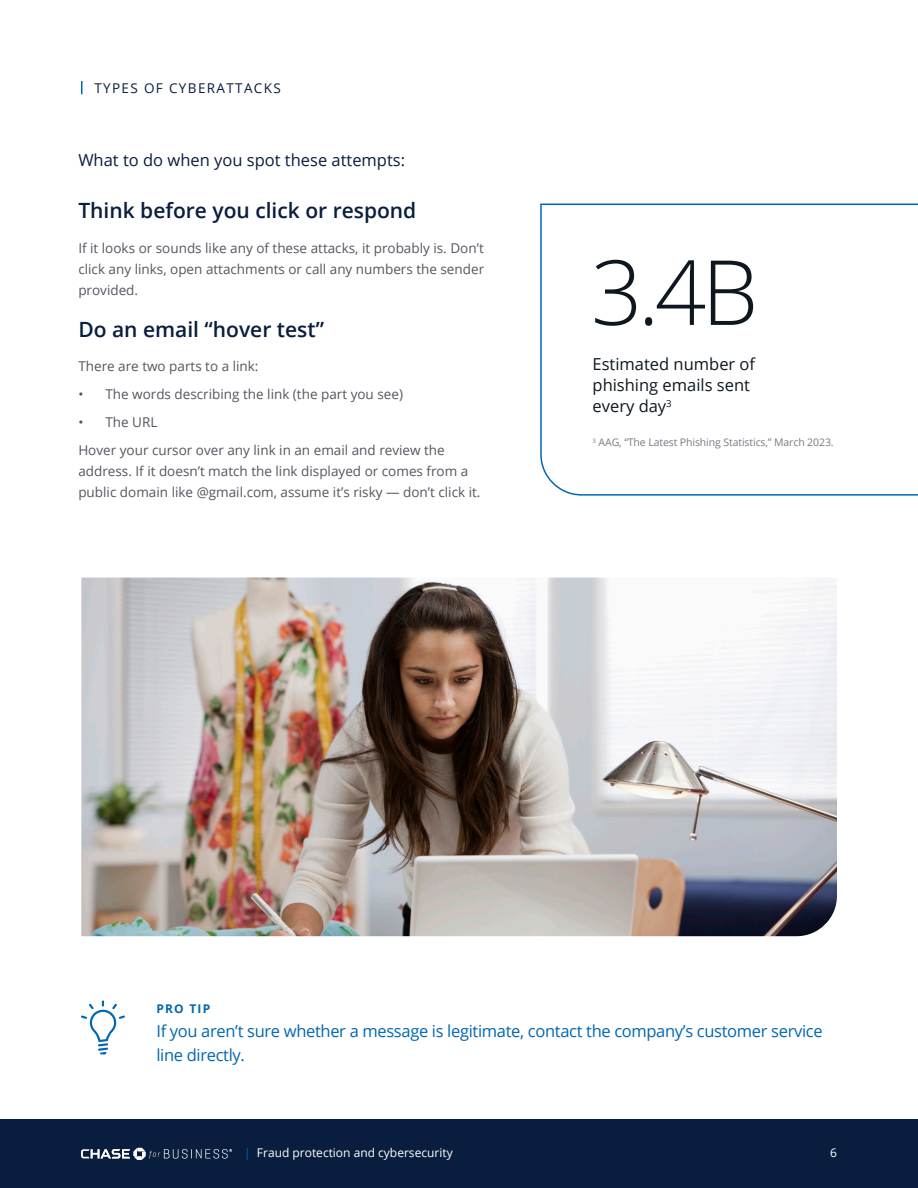
<style>
.page{position:relative;width:918px;height:1188px;background:#fff}
.page>*{position:absolute;margin:0;border:0;box-sizing:border-box;transform-origin:0 0}
.t1{font:300 90px "Open Sans";color:#0e171f}
.t2{font:600 21px "Open Sans";color:#091d3f}
.t3{font:16.5px/24px "Open Sans";letter-spacing:-.02em;color:#0067b1}
.t4{font:16.5px/21px "Open Sans";color:#0e171f}
.t5{font:16.5px "Open Sans";color:#091d3f}
.t6{font:13.5px/21px "Open Sans";color:#52575f;text-align:justify}
.t7{font:13.5px "Open Sans";letter-spacing:.1em;color:#091d3f}
.t8{font:12px "Open Sans";color:#fff}
.t9{font:700 12px "Open Sans";letter-spacing:.1em;color:#0067b1}
.t10{font:10.5px "Open Sans";letter-spacing:-.01em;color:#777b83}
.s1{color:#0067b1}
</style>
<div class="page">
<div style="left:0;top:1119px;width:918px;height:69px;background:#091d3f"></div>
<svg style="left:81px;top:1148px;width:151px;height:12px"></svg>
<svg style="left:81px;top:81px;width:1px;height:13px"></svg>
<svg style="left:81px;top:1000px;width:44px;height:54px"></svg>
<img style="left:81px;top:578px;width:756px;height:358px">
<svg style="left:540px;top:203px;width:378px;height:293px"></svg>
<p class="t7" style="left:94px;top:79px;width:188px">TYPES OF CYBERATTACKS</p>
<p class="t5" style="left:78px;top:149px;width:328px">What to do when you spot these attempts:</p>
<p class="t2" style="left:78px;top:196px;width:340px">Think before you click or respond</p>
<p class="t6" style="left:78px;top:237px;width:407px">If it looks or sounds like any of these attacks, it probably is. Don’t click any links, open attachments or call any numbers the sender provided.</p>
<p class="t2" style="left:78px;top:315px;width:247px">Do an email “hover test”</p>
<p class="t6" style="left:78px;top:356px;width:182px">There are two parts to a link:</p>
<p class="t6" style="left:78px;top:383px;width:326px">• The words describing the link (the part you see)</p>
<p class="t6" style="left:78px;top:411px;width:81px">• The URL</p>
<p class="t6" style="left:78px;top:439px;width:404px;text-align:left">Hover your cursor over any link in an email and review the address. If it doesn’t match the link displayed or comes from a public domain like @gmail.com, assume it’s risky — don’t click it.</p>
<p class="t1" style="left:591px;top:231px;width:169px">3.4B</p>
<p class="t4" style="left:593px;top:353px;width:164px">Estimated number of phishing emails sent every day<sup>3</sup></p>
<p class="t10" style="left:593px;top:435px;width:243px"><sup>3</sup> AAG, “The Latest Phishing Statistics,” March 2023.</p>
<p class="t9" style="left:156px;top:1000px;width:55px">PRO TIP</p>
<p class="t3" style="left:156px;top:1019px;width:668px">If you aren’t sure whether a message is legitimate, contact the company’s customer service line directly.</p>
<p class="t8" style="left:244px;top:1144px;width:210px"><span class="s1">|</span> Fraud protection and cybersecurity</p>
<p class="t8" style="left:830px;top:1144px;width:8px">6</p>
</div>
